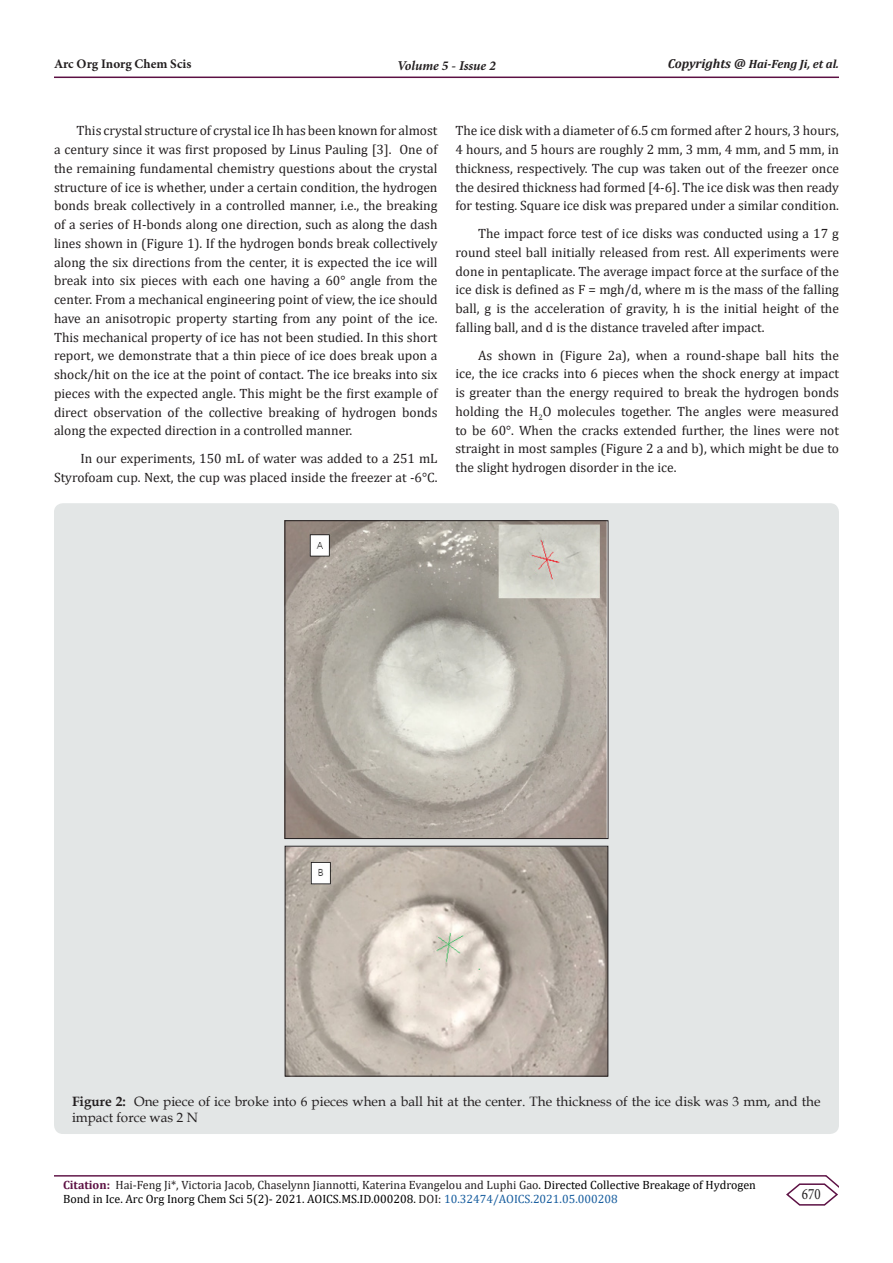
<style>
.page{position:relative;width:893px;height:1263px;background:#fff}
.page>*{position:absolute;margin:0;border:0;box-sizing:border-box;transform-origin:0 0}
.t1{font:15.75px "Minion Pro";color:#231f20;scale:.83 1}
.t2{font:13.5px/18.8px "Cambria";color:#231f20;text-align:justify}
.t3{font:13.5px/16.2px "Book Antiqua";color:#231f20}
.t4{font:italic 700 13.5px "Minion Pro";letter-spacing:-.005em;color:#231f20}
.t5{font:700 13.05px "Minion Pro";color:#231f20}
.t6{font:12px/14.4px "Cambria";color:#000}
.t7{font:italic 700 12px "Cambria";color:#231f20}
.s1{font-size:13.05px}
.s2{font-weight:700}
.s3{font-weight:700;color:#5c1043}
.s4{color:#231f20}
.s5{color:#175d9e}
</style>
<div class="page">
<hr style="left:54px;top:1175px;width:772px;height:1px;background:#5c1043">
<hr style="left:54px;top:77px;width:785px;height:1px;background:#5c1043">
<svg style="left:785px;top:1175px;width:54px;height:31px"></svg>
<div style="left:54px;top:503px;width:785px;height:631px;background:#e3e6e6;border-radius:9px"></div>
<img style="left:287px;top:522px;width:319px;height:315px">
<div style="left:285px;top:520px;width:323px;height:319px;border:1px solid #231f20"></div>
<img style="left:287px;top:848px;width:319px;height:226px">
<div style="left:285px;top:846px;width:323px;height:230px;border:1px solid #231f20"></div>
<p class="t5" style="left:54px;top:55px;width:139px">Arc Org Inorg Chem Scis</p>
<p class="t4" style="left:397px;top:56px;width:100px">Volume 5 - Issue 2</p>
<p class="t7" style="left:668px;top:55px;width:173px"><span class="s1">Copyrights @</span> Hai-Feng Ji, et al.</p>
<p class="t2" style="left:54px;top:121px;width:385px;text-indent:22px">This crystal structure of crystal ice Ih has been known for almost a century since it was first proposed by Linus Pauling [3]. One of the remaining fundamental chemistry questions about the crystal structure of ice is whether, under a certain condition, the hydrogen bonds break collectively in a controlled manner, i.e., the breaking of a series of H-bonds along one direction, such as along the dash lines shown in (Figure 1). If the hydrogen bonds break collectively along the six directions from the center, it is expected the ice will break into six pieces with each one having a 60° angle from the center. From a mechanical engineering point of view, the ice should have an anisotropic property starting from any point of the ice.<br>This mechanical property of ice has not been studied. In this short report, we demonstrate that a thin piece of ice does break upon a shock/hit on the ice at the point of contact. The ice breaks into six pieces with the expected angle. This might be the first example of direct observation of the collective breaking of hydrogen bonds along the expected direction in a controlled manner.</p>
<p class="t2" style="left:54px;top:449px;width:385px;text-align:right">In our experiments, 150 mL of water was added to a 251 mL<br>Styrofoam cup. Next, the cup was placed inside the freezer at -6°C.</p>
<p class="t2" style="left:455px;top:121px;width:385px">The ice disk with a diameter of 6.5 cm formed after 2 hours, 3 hours, 4 hours, and 5 hours are roughly 2 mm, 3 mm, 4 mm, and 5 mm, in thickness, respectively. The cup was taken out of the freezer once the desired thickness had formed [4-6]. The ice disk was then ready for testing. Square ice disk was prepared under a similar condition.</p>
<p class="t2" style="left:455px;top:224px;width:385px;text-indent:22px">The impact force test of ice disks was conducted using a 17 g round steel ball initially released from rest. All experiments were done in pentaplicate. The average impact force at the surface of the ice disk is defined as F = mgh/d, where m is the mass of the falling ball, g is the acceleration of gravity, h is the initial height of the falling ball, and d is the distance traveled after impact.</p>
<p class="t2" style="left:455px;top:345px;width:385px;text-indent:22px">As shown in (Figure 2a), when a round-shape ball hits the ice, the ice cracks into 6 pieces when the shock energy at impact is greater than the energy required to break the hydrogen bonds holding the H<sub>2</sub>O molecules together. The angles were measured to be 60°. When the cracks extended further, the lines were not straight in most samples (Figure 2 a and b), which might be due to the slight hydrogen disorder in the ice.</p>
<p class="t3" style="left:72px;top:1093px;width:750px"><span class="s2">Figure 2:</span> One piece of ice broke into 6 pieces when a ball hit at the center. The thickness of the ice disk was 3 mm, and the impact force was 2 N</p>
<p class="t6" style="left:63px;top:1177px;width:694px"><span class="s3">Citation:</span> <span class="s4">Hai-Feng Ji*, Victoria Jacob, Chaselynn Jiannotti, Katerina Evangelou and Luphi Gao</span>. Directed Collective Breakage of Hydrogen<br>Bond in Ice. Arc Org Inorg Chem Sci 5(2)- 2021. AOICS.MS.ID.000208. <span class="s4">DOI:</span> <span class="s5">10.32474/AOICS.2021.05.000208</span></p>
<p class="t1" style="left:802px;top:1184px;width:24px">670</p>
</div>
